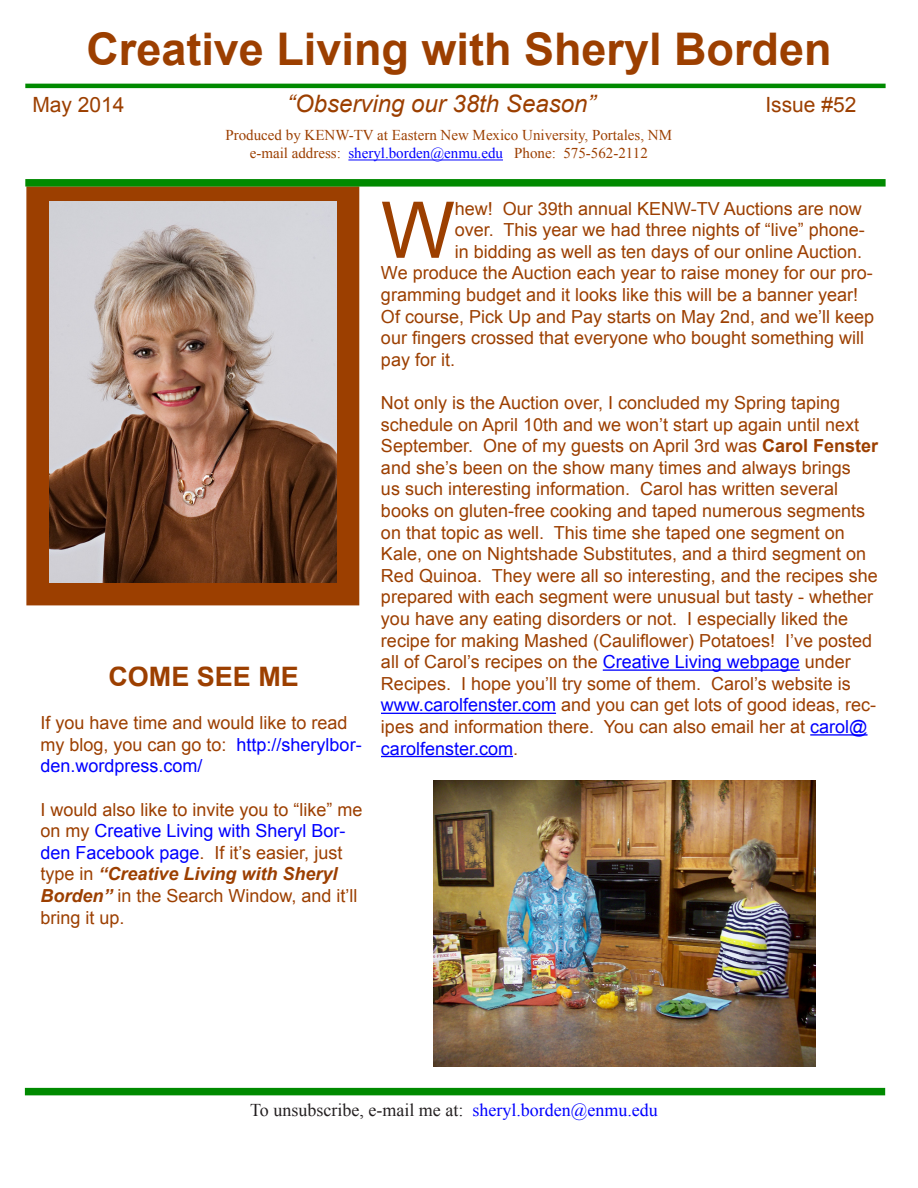
<style>
.page{position:relative;width:918px;height:1188px;background:#fff}
.page>*{position:absolute;margin:0;border:0;box-sizing:border-box;transform-origin:0 0}
.t1{font:78.3px "Arial";color:#9c3f00}
.t2{font:700 45px "Arial";color:#9c3f00}
.t3{font:700 27px "Arial";color:#9c3f00}
.t4{font:italic 24px "Arial";color:#9c3f00}
.t5{font:21px "Arial";color:#9c3f00}
.t6{font:18px/21.6px "Arial";color:#9c3f00}
.t7{font:18px "Times New Roman";color:#231f20}
.t8{font:15px "Times New Roman";color:#9c3f00}
.s1{color:#00f}
.s2{font-weight:700;font-style:italic}
.s3{font-weight:700}
</style>
<div class="page">
<div style="left:26px;top:186px;width:333px;height:419px;background:#9c3f00;border:2px solid #9c3f00"></div>
<hr style="left:348px;top:160px;width:155px;height:1px;background:#00f">
<hr style="left:25px;top:84px;width:861px;height:4px;background:#008a00">
<div style="left:25px;top:179px;width:861px;height:8px;background:#008a00"></div>
<div style="left:25px;top:1088px;width:860px;height:7px;background:#008a00"></div>
<img style="left:49px;top:202px;width:287px;height:380px">
<hr style="left:603px;top:669px;width:197px;height:2px;background:#00f">
<hr style="left:381px;top:713px;width:175px;height:1px;background:#00f">
<hr style="left:810px;top:734px;width:58px;height:2px;background:#00f">
<hr style="left:381px;top:756px;width:132px;height:1px;background:#00f">
<img style="left:434px;top:781px;width:381px;height:285px">
<p class="t2" style="left:86px;top:19px;width:747px">Creative Living with Sheryl Borden</p>
<p class="t5" style="left:32px;top:91px;width:94px">May 2014</p>
<p class="t4" style="left:287px;top:88px;width:310px">“Observing our 38th Season”</p>
<p class="t5" style="left:765px;top:91px;width:93px">Issue #52</p>
<p class="t8" style="left:225px;top:125px;width:448px">Produced by KENW-TV at Eastern New Mexico University, Portales, NM</p>
<p class="t8" style="left:250px;top:143px;width:400px">e-mail address: <span class="s1">sheryl.borden@enmu.edu</span> Phone: 575-562-2112</p>
<p class="t3" style="left:108px;top:659px;width:192px">COME SEE ME</p>
<p class="t6" style="left:40px;top:712px;width:323px">If you have time and would like to read my blog, you can go to: <span class="s1">http://sherylbor&shy;den.wordpress.com/</span></p>
<p class="t6" style="left:40px;top:799px;width:324px">I would also like to invite you to “like” me on my <span class="s1">Creative Living with Sheryl Bor&shy;den Facebook page</span>. If it’s easier, just type in <span class="s2">“Creative Living with Sheryl Borden”</span> in the Search Window, and it’ll bring it up.</p>
<p class="t1" style="left:381px;top:179px;width:75px">W</p>
<p class="t6" style="left:455px;top:198px;width:408px">hew! Our 39th annual KENW-TV Auctions are now</p>
<p class="t6" style="left:455px;top:219px;width:411px">over. This year we had three nights of “live” phone-</p>
<p class="t6" style="left:455px;top:241px;width:409px">in bidding as well as ten days of our online Auction.</p>
<p class="t6" style="left:381px;top:262px;width:493px">We produce the Auction each year to raise money for our pro-</p>
<p class="t6" style="left:381px;top:284px;width:479px">gramming budget and it looks like this will be a banner year!</p>
<p class="t6" style="left:381px;top:306px;width:495px">Of course, Pick Up and Pay starts on May 2nd, and we’ll keep</p>
<p class="t6" style="left:381px;top:327px;width:485px">our fingers crossed that everyone who bought something will</p>
<p class="t6" style="left:381px;top:349px;width:76px">pay for it.</p>
<p class="t6" style="left:381px;top:392px;width:499px">Not only is the Auction over, I concluded my Spring taping schedule on April 10th and we won’t start up again until next September. One of my guests on April 3rd was <span class="s3">Carol Fenster </span>and she’s been on the show many times and always brings<br>us such interesting information. Carol has written several books on gluten-free cooking and taped numerous segments on that topic as well. This time she taped one segment on Kale, one on Nightshade Substitutes, and a third segment on Red Quinoa. They were all so interesting, and the recipes she prepared with each segment were unusual but tasty - whether you have any eating disorders or not. I especially liked the recipe for making Mashed (Cauliflower) Potatoes! I’ve posted all of Carol’s recipes on the <span class="s1">Creative Living webpage</span> under Recipes. I hope you’ll try some of them. Carol’s website is <span class="s1">www.carolfenster.com</span> and you can get lots of good ideas, rec&shy;ipes and information there. You can also email her at <span class="s1">carol@ carolfenster.com</span>.</p>
<p class="t7" style="left:250px;top:1097px;width:409px">To unsubscribe, e-mail me at: <span class="s1">sheryl.borden@enmu.edu</span></p>
</div>
